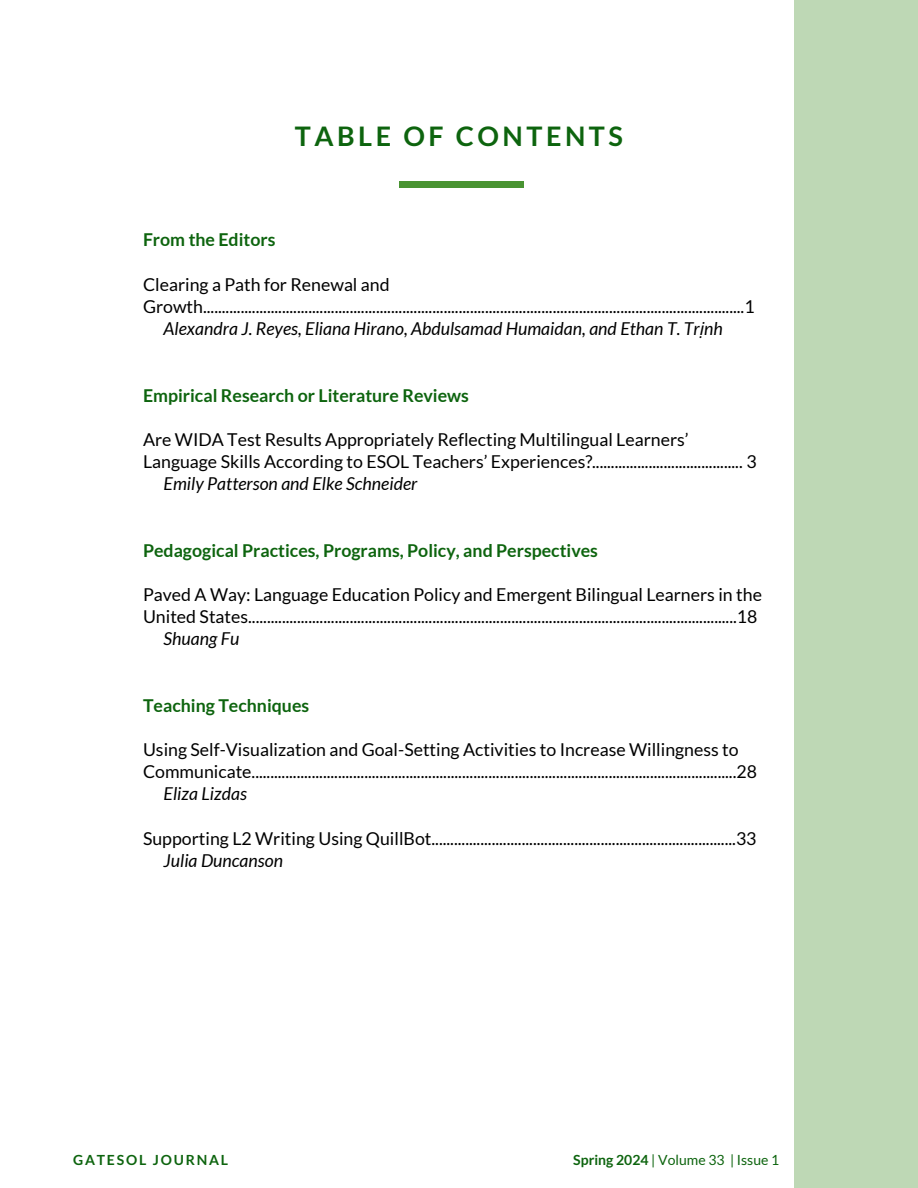
<style>
.page{position:relative;width:918px;height:1188px;background:#fff}
.page>*{position:absolute;margin:0;border:0;box-sizing:border-box;transform-origin:0 0}
.t1{font:700 27px "Lato";letter-spacing:.13em;color:#0d640e}
.t2{font:17.7px/22.2px "Lato";color:#000}
.t3{font:700 17.7px "Lato";color:#0d640e}
.t4{font:italic 17.7px "Lato";color:#000}
.t5{font:13.95px "Lato";color:#0d640e}
.t6{font:700 13.95px "Lato";letter-spacing:.13em;color:#0d640e}
.s1{font-family:"Noto Sans"}
.s2{font-style:italic}
.s3{font-weight:700}
</style>
<div class="page">
<div style="left:399px;top:181px;width:125px;height:7px;background:#499432"></div>
<div style="left:794px;top:0;width:124px;height:1188px;background:#bed8b5"></div>
<h3 class="t1" style="left:295px;top:119px;width:330px">TABLE OF CONTENTS</h3>
<h1 class="t3" style="left:143px;top:229px;width:134px">From the Editors</h1>
<h2 class="t2" style="left:143px;top:273px;width:248px">Clearing a Path for Renewal and</h2>
<h2 class="t2" style="left:143px;top:295px;width:613px">Growth................................................................................................................................................1</h2>
<h2 class="t4" style="left:164px;top:318px;width:561px">Alexandra J. Reyes, Eliana Hirano, Abdulsamad Humaidan, and Ethan T. Tr<span class="s1">ị</span>nh</h2>
<h3 class="t3" style="left:143px;top:384px;width:328px">Empirical Research or Literature Reviews</h3>
<h2 class="t2" style="left:143px;top:428px;width:547px">Are WIDA Test Results Appropriately Reflecting Multilingual Learners’</h2>
<h2 class="t2" style="left:143px;top:450px;width:615px">Language Skills According to ESOL Teachers’ Experiences?<span class="s2">........................................</span> 3</h2>
<h2 class="t4" style="left:164px;top:473px;width:255px">Emily Patterson and Elke Schneider</h2>
<h3 class="t3" style="left:143px;top:539px;width:457px">Pedagogical Practices, Programs, Policy, and Perspectives</h3>
<h2 class="t2" style="left:143px;top:583px;width:620px">Paved A Way: Language Education Policy and Emergent Bilingual Learners in the</h2>
<h2 class="t2" style="left:143px;top:605px;width:616px">United States..................................................................................................................................18</h2>
<h2 class="t4" style="left:164px;top:628px;width:77px">Shuang Fu</h2>
<h3 class="t3" style="left:143px;top:694px;width:168px">Teaching Techniques</h3>
<h2 class="t2" style="left:143px;top:738px;width:597px">Using Self-Visualization and Goal-Setting Activities to Increase Willingness to</h2>
<h2 class="t2" style="left:143px;top:760px;width:616px">Communicate.................................................................................................................................28</h2>
<h2 class="t4" style="left:164px;top:783px;width:85px">Eliza Lizdas</h2>
<h3 class="t2" style="left:164px;top:827px;width:594px;text-indent:-21px">Supporting L2 Writing Using QuillBot.................................................................................33<br><span class="s2">Julia Duncanson</span></h3>
<p class="t6" style="left:73px;top:1152px;width:156px">GATESOL JOURNAL</p>
<h4 class="t5" style="left:573px;top:1152px;width:208px"><span class="s3">Spring 2024</span> | Volume 33 | Issue 1</h4>
</div>
